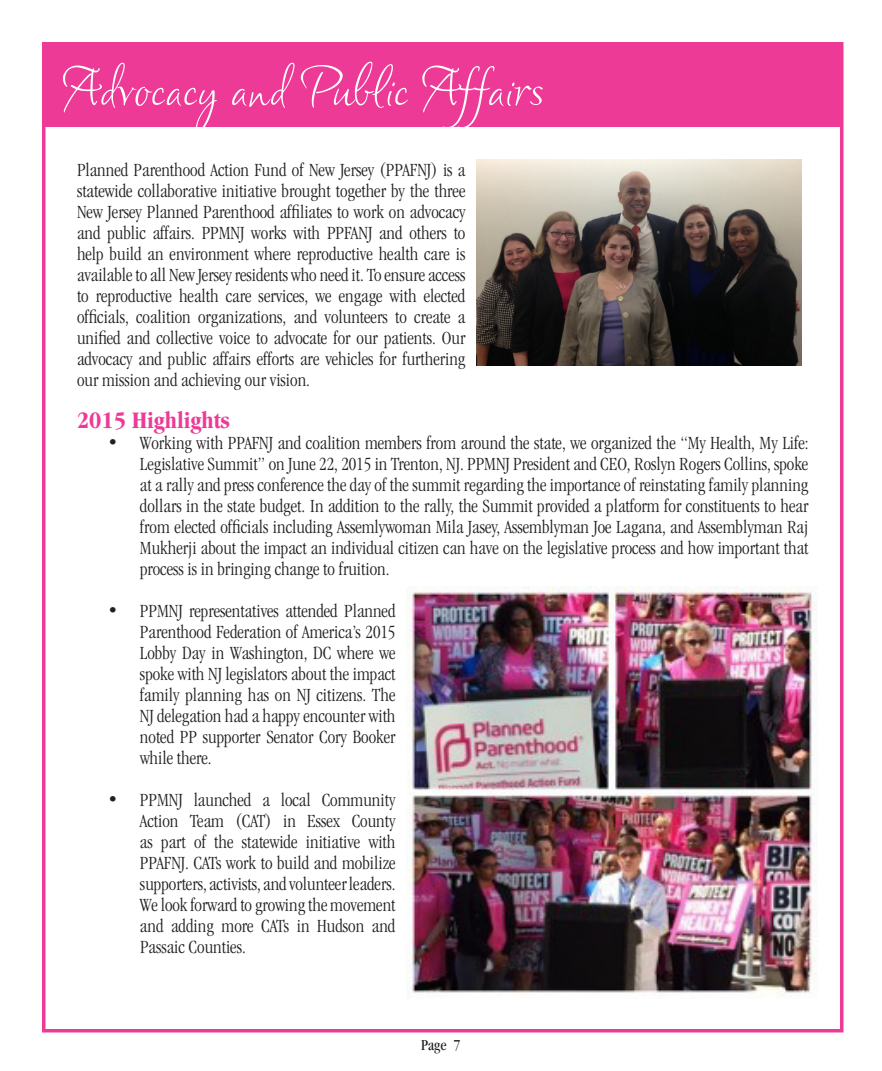
<style>
.page{position:relative;width:882px;height:1071px;background:#fff}
.page>*{position:absolute;margin:0;border:0;box-sizing:border-box;transform-origin:0 0}
.t1{font:52.5px "Clarissa";color:#fff}
.t2{font:700 condensed 24.5px "Garamond";color:#ed3a96}
.t3{font:300 condensed 19.25px/21px "Garamond";color:#231f20;text-align:justify}
.t4{font:condensed 15.75px "Garamond";color:#231f20}
</style>
<div class="page">
<div style="left:42px;top:42px;width:798px;height:84px;background:#ed3a96"></div>
<div style="left:42px;top:42px;width:802px;height:990px;border:4px solid #ed3a96"></div>
<img style="left:476px;top:159px;width:325px;height:206px">
<img style="left:406px;top:586px;width:412px;height:412px">
<h1 class="t1" style="left:63px;top:56px;width:482px">Advocacy and Public Affairs</h1>
<p class="t3" style="left:77px;top:159px;width:390px">Planned Parenthood Action Fund of New Jersey (PPAFNJ) is a statewide collaborative initiative brought together by the three New Jersey Planned Parenthood affiliates to work on advocacy and public affairs. PPMNJ works with PPFANJ and others to help build an environment where reproductive health care is available to all New Jersey residents who need it. To ensure access to reproductive health care services, we engage with elected officials, coalition organizations, and volunteers to create a unified and collective voice to advocate for our patients. Our advocacy and public affairs efforts are vehicles for furthering our mission and achieving our vision.</p>
<p class="t2" style="left:77px;top:406px;width:155px">2015 Highlights</p>
<p class="t3" style="left:140px;top:432px;width:670px;text-indent:-31px">• Working with PPAFNJ and coalition members from around the state, we organized the “My Health, My Life:<br>Legislative Summit” on June 22, 2015 in Trenton, NJ. PPMNJ President and CEO, Roslyn Rogers Collins, spoke at a rally and press conference the day of the summit regarding the importance of reinstating family planning dollars in the state budget. In addition to the rally, the Summit provided a platform for constituents to hear from elected officials including Assemlywoman Mila Jasey, Assemblyman Joe Lagana, and Assemblyman Raj Mukherji about the impact an individual citizen can have on the legislative process and how important that process is in bringing change to fruition.</p>
<p class="t3" style="left:140px;top:600px;width:257px;text-indent:-31px">• PPMNJ representatives attended Planned Parenthood Federation of America’s 2015<br>Lobby Day in Washington, DC where we spoke with NJ legislators about the impact family planning has on NJ citizens. The NJ delegation had a happy encounter with noted PP supporter Senator Cory Booker while there.</p>
<p class="t3" style="left:140px;top:789px;width:257px;text-indent:-31px">• PPMNJ launched a local Community Action Team (CAT) in Essex County as part of the statewide initiative with PPAFNJ. CATs work to build and mobilize supporters, activists, and volunteer leaders.<br>We look forward to growing the movement and adding more CATs in Hudson and Passaic Counties.</p>
<p class="t4" style="left:421px;top:1036px;width:41px">Page 7</p>
</div>
